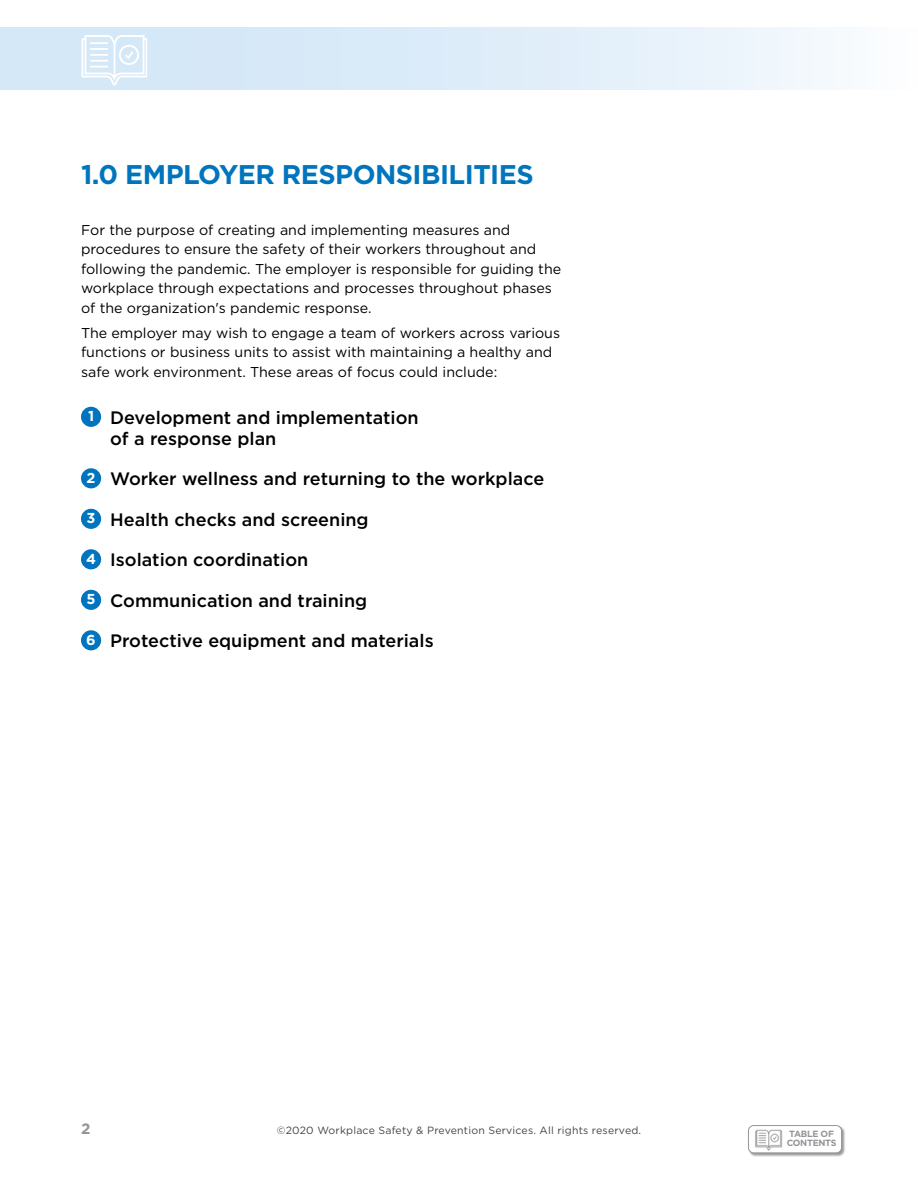
<style>
.page{position:relative;width:918px;height:1188px;background:#fff}
.page>*{position:absolute;margin:0;border:0;box-sizing:border-box;transform-origin:0 0}
.t1{font:700 27px "Gotham";letter-spacing:-.02em;color:#0075be}
.t2{font:500 18px/21px "Gotham";color:#000}
.t3{font:700 15px "Gotham";color:#939598}
.t4{font:14.25px/19.5px "Gotham";color:#000}
.t5{font:10.5px "Gotham";letter-spacing:.02em;color:#434444}
.t6{font:700 9px/9px "Gotham";letter-spacing:-.03em;color:#939598}
.s1{font-weight:700;font-size:14.4px;color:#fff}
</style>
<div class="page">
<div style="left:748px;top:1125px;width:98px;height:32px;background:#000;opacity:.4"></div>
<div style="left:748px;top:1126px;width:94px;height:27px;background:#fff;border-radius:5px"></div>
<div style="left:748px;top:1125px;width:94px;height:28px;border:1px solid #939598;border-radius:5px"></div>
<div style="left:0;top:27px;width:918px;height:62px;background:linear-gradient(to right,#cde4f7,#f5f9fd)"></div>
<svg style="left:82px;top:35px;width:65px;height:51px"></svg>
<img style="left:752px;top:1129px;width:33px;height:25px">
<div style="left:81px;top:407px;width:20px;height:20px;background:#0075be;border-radius:50%"></div>
<div style="left:81px;top:468px;width:20px;height:20px;background:#0075be;border-radius:50%"></div>
<div style="left:81px;top:509px;width:20px;height:20px;background:#0075be;border-radius:50%"></div>
<div style="left:81px;top:549px;width:20px;height:20px;background:#0075be;border-radius:50%"></div>
<div style="left:81px;top:590px;width:20px;height:20px;background:#0075be;border-radius:50%"></div>
<div style="left:81px;top:630px;width:20px;height:20px;background:#0075be;border-radius:50%"></div>
<h1 class="t1" style="left:81px;top:156px;width:454px">1.0 EMPLOYER RESPONSIBILITIES</h1>
<p class="t4" style="left:81px;top:220px;width:482px">For the purpose of creating and implementing measures and procedures to ensure the safety of their workers throughout and following the pandemic. The employer is responsible for guiding the workplace through expectations and processes throughout phases of the organization's pandemic response.</p>
<p class="t4" style="left:81px;top:323px;width:481px">The employer may wish to engage a team of workers across various functions or business units to assist with maintaining a healthy and safe work environment. These areas of focus could include:</p>
<p class="t2" style="left:110px;top:407px;width:310px;text-indent:-22px"><span class="s1">1</span> Development and implementation of a response plan</p>
<p class="t2" style="left:87px;top:468px;width:459px"><span class="s1">2</span> Worker wellness and returning to the workplace</p>
<p class="t2" style="left:87px;top:509px;width:284px"><span class="s1">3</span> Health checks and screening</p>
<p class="t2" style="left:86px;top:549px;width:224px"><span class="s1">4</span> Isolation coordination</p>
<p class="t2" style="left:87px;top:590px;width:282px"><span class="s1">5</span> Communication and training</p>
<p class="t2" style="left:86px;top:630px;width:349px"><span class="s1">6</span> Protective equipment and materials</p>
<p class="t3" style="left:81px;top:1119px;width:11px">2</p>
<p class="t5" style="left:277px;top:1124px;width:366px">©2020 Workplace Safety &amp; Prevention Services. All rights reserved.</p>
<p class="t6" style="left:787px;top:1129px;width:51px">TABLE OF<br>CONTENTS</p>
</div>
